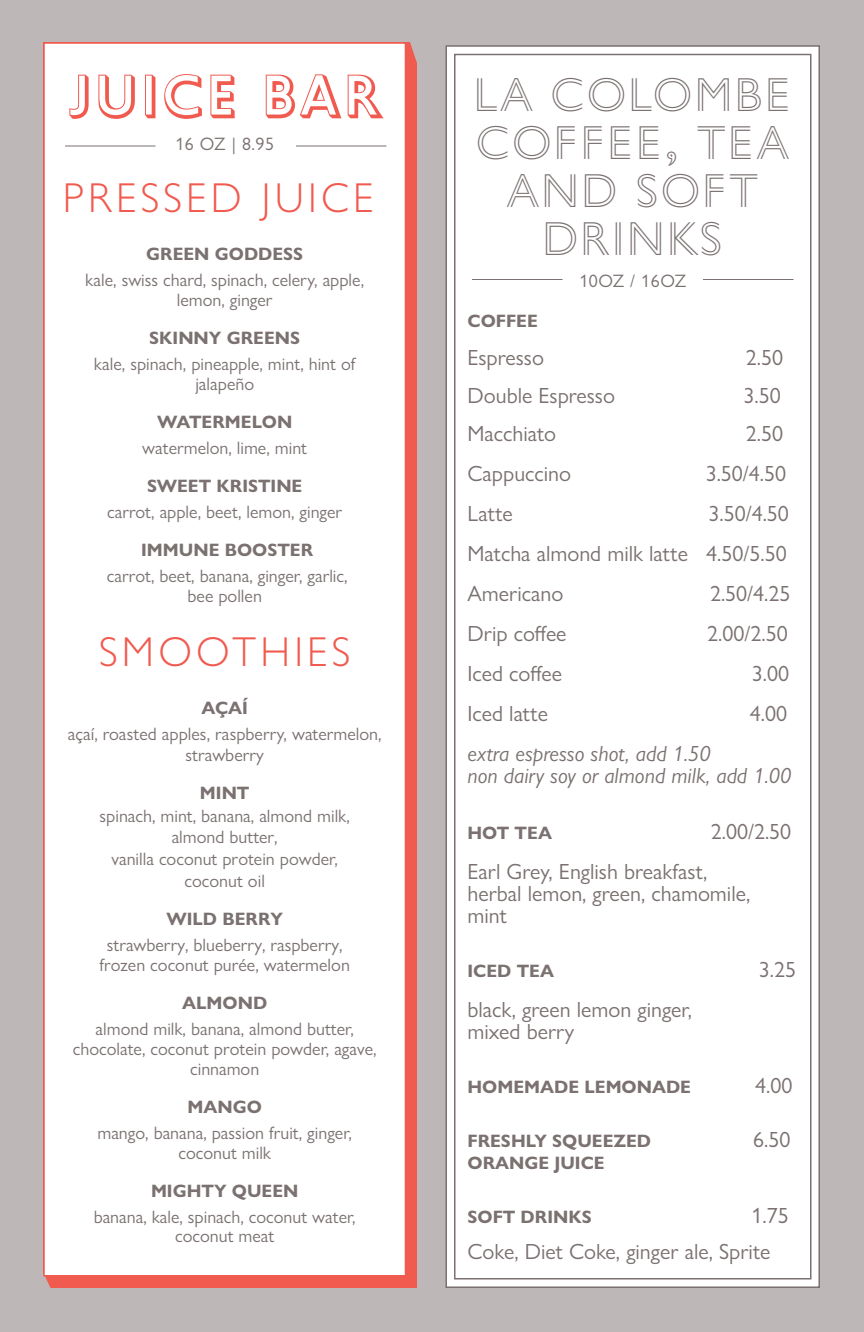
<style>
.page{position:relative;width:864px;height:1332px;background:#fff}
.page>*{position:absolute;margin:0;border:0;box-sizing:border-box;transform-origin:0 0}
.Shadow_head{font:58px "Gill Sans Nova Shadowed Outln";letter-spacing:.045em;color:#f05a4f}
.inline_head_small{font:200 48px/48px "Gill Sans Nova Inline";letter-spacing:.05em;color:#7a7170;text-align:center}
.Menu_Description{font:300 42px "Gill Sans Nova";letter-spacing:.1em;color:#f05a4f}
.Menu_Description-2{font:22px "Gill Sans Nova";color:#7a7170}
.Menu_Description-3{font:italic 22px "Gill Sans Nova";color:#7a7170}
.Menu_Description-4{font:18px/26px "Gill Sans Nova";color:#7a7170;text-align:center}
.Menu_Description-5{font:700 18px "Gill Sans Nova";color:#7a7170}
.note{font:18px "Gill Sans Nova";letter-spacing:.03em;color:#7a7170}
.s1{font-weight:700}
</style>
<div class="page">
<div style="left:43px;top:42px;width:374px;height:1246px;background:#f05a4f"></div>
<div style="left:44px;top:43px;width:361px;height:1233px;background:#fff"></div>
<div style="left:43px;top:42px;width:363px;height:1234px;border:2px solid #f05a4f"></div>
<svg style="left:445px;top:45px;width:376px;height:1244px"></svg>
<div style="left:454px;top:54px;width:358px;height:1226px;border:2px solid #7a7170"></div>
<hr style="left:472px;top:279px;width:90px;height:1px;background:#7a7170">
<hr style="left:703px;top:279px;width:91px;height:1px;background:#7a7170">
<hr style="left:65px;top:146px;width:90px;height:1px;background:#7a7170">
<hr style="left:296px;top:146px;width:90px;height:1px;background:#7a7170">
<p class="Shadow_head" style="left:68px;top:53px;width:315px">JUICE BAR</p>
<p class="note" style="left:175px;top:133px;width:100px">16 OZ | 8.95</p>
<p class="Menu_Description" style="left:63px;top:172px;width:312px">PRESSED JUICE</p>
<p class="Menu_Description-4" style="left:85px;top:241px;width:280px"><span class="s1">GREEN GODDESS<br></span>kale, swiss chard, spinach, celery, apple,</p>
<p class="Menu_Description-4" style="left:149px;top:281px;width:152px;line-height:38px">lemon, ginger<br><span class="s1">SKINNY GREENS</span></p>
<p class="Menu_Description-4" style="left:94px;top:354px;width:263px;line-height:20px">kale, spinach, pineapple, mint, hint of jalapeño</p>
<p class="Menu_Description-4" style="left:142px;top:409px;width:166px"><span class="s1">WATERMELON </span>watermelon, lime, mint</p>
<p class="Menu_Description-4" style="left:107px;top:473px;width:237px"><span class="s1">SWEET KRISTINE<br></span>carrot, apple, beet, lemon, ginger</p>
<p class="Menu_Description-4" style="left:107px;top:537px;width:242px"><span class="s1">IMMUNE BOOSTER<br></span>carrot, beet, banana, ginger, garlic,</p>
<p class="Menu_Description-4" style="left:188px;top:583px;width:76px">bee pollen</p>
<p class="Menu_Description" style="left:99px;top:626px;width:253px">SMOOTHIES</p>
<p class="Menu_Description-4" style="left:68px;top:695px;width:315px"><span class="s1">AÇAÍ<br></span>açaí, roasted apples, raspberry, watermelon,</p>
<p class="Menu_Description-4" style="left:186px;top:736px;width:80px;line-height:38px">strawberry<br><span class="s1">MINT</span></p>
<p class="Menu_Description-4" style="left:100px;top:804px;width:252px;line-height:22px">spinach, mint, banana, almond milk, almond butter,<br>vanilla coconut protein powder, coconut oil</p>
<p class="Menu_Description-4" style="left:107px;top:906px;width:237px"><span class="s1">WILD BERRY<br></span>strawberry, blueberry, raspberry,</p>
<p class="Menu_Description-4" style="left:100px;top:946px;width:252px;line-height:38px">frozen coconut purée, watermelon<br><span class="s1">ALMOND</span></p>
<p class="Menu_Description-4" style="left:73px;top:1019px;width:305px;line-height:20px">almond milk, banana, almond butter, chocolate, coconut protein powder, agave, cinnamon</p>
<p class="Menu_Description-4" style="left:97px;top:1094px;width:256px"><span class="s1">MANGO<br></span>mango, banana, passion fruit, ginger,</p>
<p class="Menu_Description-4" style="left:151px;top:1134px;width:149px;line-height:38px">coconut milk<br><span class="s1">MIGHTY QUEEN</span></p>
<p class="Menu_Description-4" style="left:94px;top:1208px;width:264px;line-height:18.8px">banana, kale, spinach, coconut water, coconut meat</p>
<p class="inline_head_small" style="left:474px;top:70px;width:319px">LA COLOMBE<br>COFFEE, TEA<br>AND SOFT<br>DRINKS</p>
<p class="note" style="left:579px;top:270px;width:108px">10OZ / 16OZ</p>
<p class="Menu_Description-5" style="left:468px;top:310px;width:72px">COFFEE</p>
<p class="Menu_Description-2" style="left:468px;top:344px;width:78px">Espresso</p>
<p class="Menu_Description-2" style="left:746px;top:344px;width:39px">2.50</p>
<p class="Menu_Description-2" style="left:468px;top:382px;width:149px">Double Espresso</p>
<p class="Menu_Description-2" style="left:743px;top:382px;width:39px">3.50</p>
<p class="Menu_Description-2" style="left:468px;top:420px;width:90px">Macchiato</p>
<p class="Menu_Description-2" style="left:746px;top:420px;width:39px">2.50</p>
<p class="Menu_Description-2" style="left:468px;top:460px;width:105px">Cappuccino</p>
<p class="Menu_Description-2" style="left:706px;top:460px;width:82px">3.50/4.50</p>
<p class="Menu_Description-2" style="left:468px;top:500px;width:47px">Latte</p>
<p class="Menu_Description-2" style="left:709px;top:500px;width:82px">3.50/4.50</p>
<p class="Menu_Description-2" style="left:468px;top:540px;width:321px">Matcha almond milk latte 4.50/5.50</p>
<p class="Menu_Description-2" style="left:468px;top:580px;width:97px">Americano</p>
<p class="Menu_Description-2" style="left:710px;top:580px;width:82px">2.50/4.25</p>
<p class="Menu_Description-2" style="left:468px;top:620px;width:101px">Drip coffee</p>
<p class="Menu_Description-2" style="left:707px;top:620px;width:82px">2.00/2.50</p>
<p class="Menu_Description-2" style="left:468px;top:660px;width:96px">Iced coffee</p>
<p class="Menu_Description-2" style="left:752px;top:660px;width:39px">3.00</p>
<p class="Menu_Description-2" style="left:468px;top:700px;width:82px">Iced latte</p>
<p class="Menu_Description-2" style="left:750px;top:700px;width:39px">4.00</p>
<p class="Menu_Description-3" style="left:468px;top:740px;width:245px">extra espresso shot, add 1.50</p>
<p class="Menu_Description-3" style="left:468px;top:762px;width:326px">non dairy soy or almond milk, add 1.00</p>
<p class="Menu_Description-5" style="left:468px;top:822px;width:86px">HOT TEA</p>
<p class="Menu_Description-2" style="left:711px;top:818px;width:82px">2.00/2.50</p>
<p class="Menu_Description-2" style="left:467px;top:858px;width:241px">Earl Grey, English breakfast,</p>
<p class="Menu_Description-2" style="left:467px;top:880px;width:284px">herbal lemon, green, chamomile,</p>
<p class="Menu_Description-2" style="left:467px;top:902px;width:41px">mint</p>
<p class="Menu_Description-5" style="left:468px;top:960px;width:88px">ICED TEA</p>
<p class="Menu_Description-2" style="left:759px;top:956px;width:39px">3.25</p>
<p class="Menu_Description-2" style="left:468px;top:996px;width:226px">black, green lemon ginger,</p>
<p class="Menu_Description-2" style="left:468px;top:1018px;width:108px">mixed berry</p>
<p class="Menu_Description-5" style="left:468px;top:1076px;width:225px">HOMEMADE LEMONADE</p>
<p class="Menu_Description-2" style="left:755px;top:1072px;width:39px">4.00</p>
<p class="Menu_Description-5" style="left:468px;top:1130px;width:185px">FRESHLY SQUEEZED</p>
<p class="Menu_Description-2" style="left:753px;top:1126px;width:39px">6.50</p>
<p class="Menu_Description-5" style="left:468px;top:1152px;width:139px">ORANGE JUICE</p>
<p class="Menu_Description-5" style="left:468px;top:1206px;width:126px">SOFT DRINKS</p>
<p class="Menu_Description-2" style="left:752px;top:1202px;width:39px">1.75</p>
<p class="Menu_Description-2" style="left:467px;top:1238px;width:304px">Coke, Diet Coke, ginger ale, Sprite</p>
</div>
